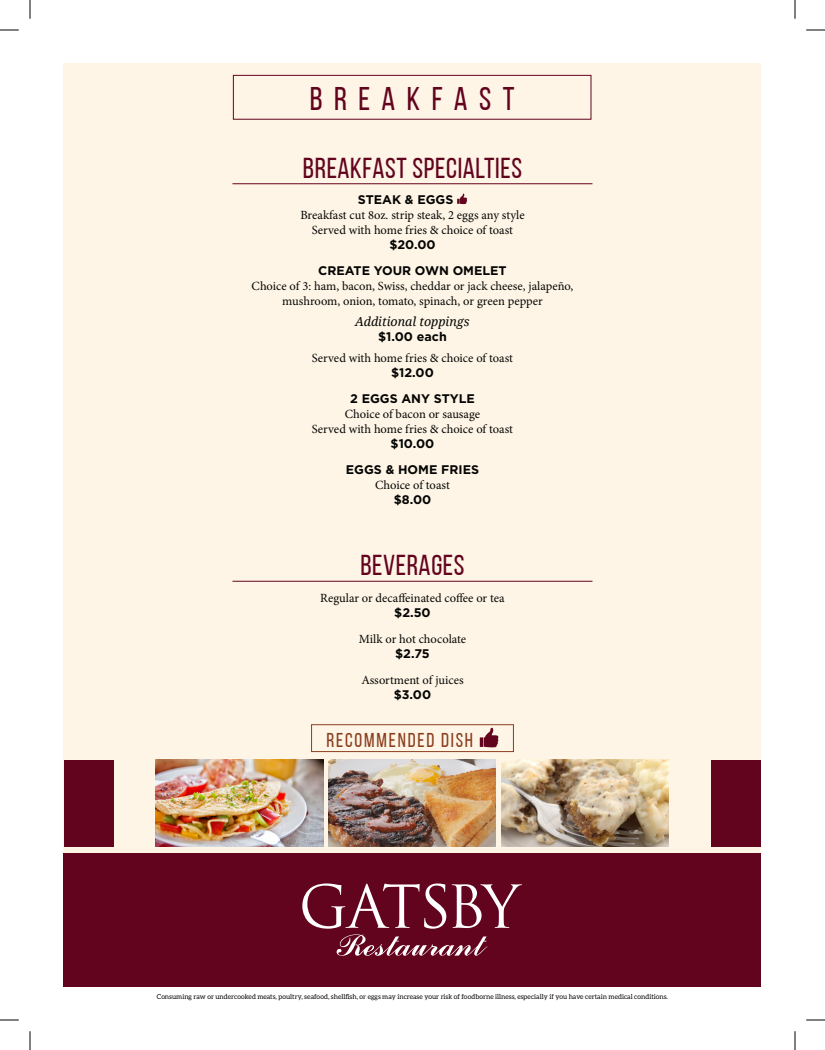
<style>
.page{position:relative;width:825px;height:1050px;background:#fff}
.page>*{position:absolute;margin:0;border:0;box-sizing:border-box;transform-origin:0 0}
.t1{font:32.75px "Bebas Neue";letter-spacing:.35em;color:#63041f}
.t2{font:28.75px "Bebas Neue";letter-spacing:.02em;color:#63041f}
.t3{font:20px "Bebas Neue";letter-spacing:.09em;color:#8b3e1e}
.t4{font:12.5px/15px "Minion Pro";color:#040503;text-align:center}
.t5{font:700 12.5px/15px "Gotham";color:#040503;text-align:center}
.t6{font:italic 12.5px/15px "Noto Serif";color:#040503;text-align:center}
.t7{font:6.88px "Aleo";color:#040503}
.s1{font-family:"Gotham";font-weight:700}
.s2{font-family:"Gotham";font-weight:700;font-style:normal}
.s3{font-family:"Minion Pro";font-weight:400}
</style>
<div class="page">
<div style="left:64px;top:64px;width:697px;height:922px;background:#fef5e6"></div>
<hr style="left:232px;top:183px;width:360px;height:1px;background:#63041f">
<hr style="left:232px;top:581px;width:360px;height:1px;background:#63041f">
<svg style="left:457px;top:194px;width:10px;height:10px"></svg>
<div style="left:64px;top:853px;width:697px;height:133px;background:#63041f"></div>
<div style="left:64px;top:760px;width:50px;height:86px;background:#63041f"></div>
<div style="left:711px;top:760px;width:50px;height:86px;background:#63041f"></div>
<img style="left:156px;top:760px;width:167px;height:86px">
<img style="left:501px;top:760px;width:168px;height:86px">
<img style="left:328px;top:760px;width:168px;height:86px">
<div style="left:233px;top:75px;width:358px;height:45px;border:1px solid #63041f"></div>
<div style="left:311px;top:724px;width:203px;height:28px;border:1px solid #8b3e1e"></div>
<svg style="left:480px;top:728px;width:19px;height:19px"></svg>
<svg style="left:302px;top:884px;width:220px;height:72px"></svg>
<svg style="left:0;top:29px;width:19px;height:2px"></svg>
<svg style="left:806px;top:29px;width:19px;height:2px"></svg>
<svg style="left:0;top:1019px;width:19px;height:2px"></svg>
<svg style="left:806px;top:1019px;width:19px;height:2px"></svg>
<svg style="left:29px;top:0;width:2px;height:19px"></svg>
<svg style="left:29px;top:1031px;width:2px;height:19px"></svg>
<svg style="left:794px;top:0;width:2px;height:19px"></svg>
<svg style="left:794px;top:1031px;width:2px;height:19px"></svg>
<p class="t1" style="left:310px;top:81px;width:206px">BREAKFAST</p>
<p class="t2" style="left:303px;top:152px;width:221px">BREAKFAST SPECIALTIES</p>
<p class="t5" style="left:358px;top:192px;width:97px">STEAK &amp; EGGS</p>
<p class="t4" style="left:300px;top:208px;width:226px">Breakfast cut 8oz. strip steak, 2 eggs any style</p>
<p class="t4" style="left:312px;top:223px;width:203px">Served with home fries &amp; choice of toast</p>
<p class="t5" style="left:389px;top:237px;width:48px">$20.00</p>
<p class="t4" style="left:252px;top:264px;width:323px"><span class="s1">CREATE YOUR OWN OMELET<br></span>Choice of 3: ham, bacon, Swiss, cheddar or jack cheese, jalapeño, mushroom, onion, tomato, spinach, or green pepper</p>
<p class="t6" style="left:355px;top:313px;width:116px">Additional toppings <span class="s2">$1.00 each</span></p>
<p class="t4" style="left:312px;top:350px;width:203px">Served with home fries &amp; choice of toast</p>
<p class="t5" style="left:391px;top:365px;width:44px">$12.00</p>
<p class="t4" style="left:312px;top:391px;width:203px"><span class="s1">2 EGGS ANY STYLE<br></span>Choice of bacon or sausage<br>Served with home fries &amp; choice of toast</p>
<p class="t5" style="left:391px;top:436px;width:45px">$10.00</p>
<p class="t5" style="left:346px;top:462px;width:135px">EGGS &amp; HOME FRIES<br><span class="s3">Choice of toast</span></p>
<p class="t5" style="left:394px;top:492px;width:39px">$8.00</p>
<p class="t2" style="left:360px;top:550px;width:106px">BEVERAGES</p>
<p class="t4" style="left:320px;top:590px;width:186px">Regular or decaffeinated coffee or tea <span class="s1">$2.50</span></p>
<p class="t4" style="left:359px;top:631px;width:109px">Milk or hot chocolate <span class="s1">$2.75</span></p>
<p class="t4" style="left:361px;top:673px;width:104px">Assortment of juices <span class="s1">$3.00</span></p>
<p class="t3" style="left:327px;top:729px;width:148px">RECOMMENDED DISH</p>
<p class="t7" style="left:157px;top:993px;width:513px">Consuming raw or undercooked meats, poultry, seafood, shellfish, or eggs may increase your risk of foodborne illness, especially if you have certain medical conditions.</p>
</div>
